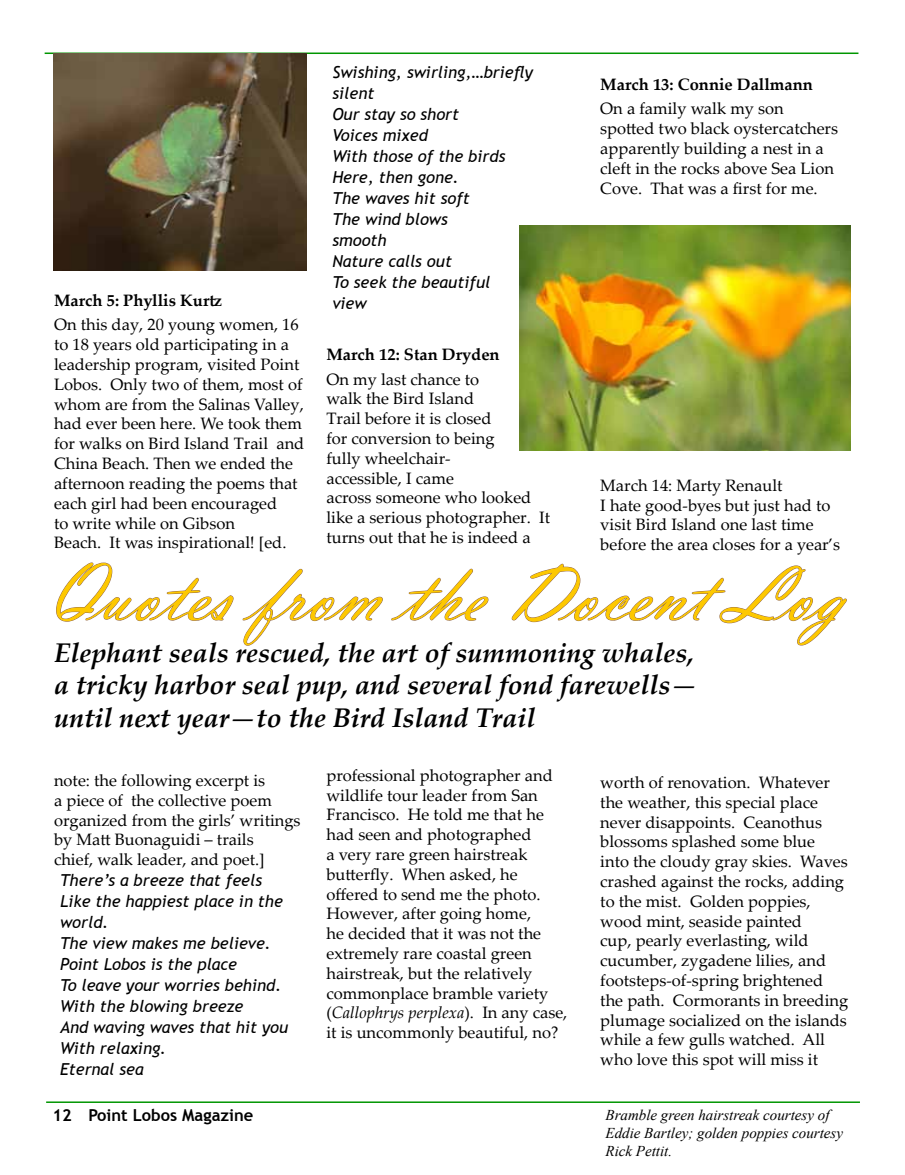
<style>
.page{position:relative;width:905px;height:1175px;background:#fff}
.page>*{position:absolute;margin:0;border:0;box-sizing:border-box;transform-origin:0 0}
.t1{font:84px "Vladimir Script";color:#fdc800}
.t2{font:italic 700 27px/32.4px "Palatino Linotype";color:#000;text-align:justify}
.t3{font:16.5px/19.8px "Palatino Linotype";color:#000}
.t4{font:italic 16.5px/21px "Trebuchet MS";color:#000}
.t5{font:700 16.5px "Palatino Linotype";color:#000}
.t6{font:700 16.5px "Trebuchet MS";color:#000}
.t7{font:italic 15px/18px "Times New Roman";color:#000}
.s1{font-style:italic}
</style>
<div class="page">
<hr style="left:46px;top:1101px;width:814px;height:1px;background:#009600">
<hr style="left:45px;top:52px;width:813px;height:2px;background:#009600">
<svg style="left:56px;top:562px;width:178px;height:60px"></svg>
<svg style="left:242px;top:568px;width:141px;height:78px"></svg>
<svg style="left:391px;top:568px;width:97px;height:53px"></svg>
<svg style="left:511px;top:563px;width:336px;height:83px"></svg>
<img style="left:53px;top:54px;width:254px;height:216px">
<img style="left:520px;top:226px;width:330px;height:225px">
<p class="t5" style="left:54px;top:289px;width:170px">March 5: Phyllis Kurtz</p>
<p class="t3" style="left:54px;top:314px;width:252px">On this day, 20 young women, 16 to 18 years old participating in a leadership program, visited Point<br>Lobos. Only two of them, most of whom are from the Salinas Valley, had ever been here. We took them for walks on Bird Island Trail and<br>China Beach. Then we ended the afternoon reading the poems that each girl had been encouraged<br>to write while on Gibson<br>Beach. It was inspirational! [ed.</p>
<p class="t4" style="left:332px;top:62px;width:202px">Swishing, swirling,…briefly silent<br>Our stay so short<br>Voices mixed<br>With those of the birds<br>Here, then gone.<br>The waves hit soft<br>The wind blows<br>smooth<br>Nature calls out<br>To seek the beautiful<br>view</p>
<p class="t5" style="left:326px;top:343px;width:175px">March 12: Stan Dryden</p>
<p class="t3" style="left:326px;top:368px;width:225px">On my last chance to<br>walk the Bird Island<br>Trail before it is closed<br>for conversion to being<br>fully wheelchair-<br>accessible, I came<br>across someone who looked like a serious photographer. It turns out that he is indeed a</p>
<p class="t5" style="left:600px;top:73px;width:214px">March 13: Connie Dallmann</p>
<p class="t3" style="left:600px;top:98px;width:239px">On a family walk my son spotted two black oystercatchers apparently building a nest in a cleft in the rocks above Sea Lion<br>Cove. That was a first for me.</p>
<p class="t3" style="left:600px;top:474px;width:241px">March 14: Marty Renault<br>I hate good-byes but just had to visit Bird Island one last time before the area closes for a year’s</p>
<h1 class="t1" style="left:46px;top:544px;width:799px">Quotes from the Docent Log</h1>
<h2 class="t2" style="left:54px;top:635px;width:644px">Elephant seals rescued, the art of summoning whales, a tricky harbor seal pup, and several fond farewells— until next year—to the Bird Island Trail</h2>
<p class="t3" style="left:54px;top:770px;width:248px">note: the following excerpt is<br>a piece of the collective poem organized from the girls’ writings by Matt Buonaguidi – trails<br>chief, walk leader, and poet.]</p>
<p class="t4" style="left:60px;top:870px;width:230px">There’s a breeze that feels<br>Like the happiest place in the world.<br>The view makes me believe.<br>Point Lobos is the place<br>To leave your worries behind.<br>With the blowing breeze<br>And waving waves that hit you<br>With relaxing.<br>Eternal sea</p>
<p class="t6" style="left:52px;top:1104px;width:202px">12<sup>12</sup> Point Lobos Magazine</p>
<p class="t3" style="left:326px;top:764px;width:242px">professional photographer and wildlife tour leader from San<br>Francisco. He told me that he had seen and photographed<br>a very rare green hairstreak butterfly. When asked, he offered to send me the photo.<br>However, after going home,<br>he decided that it was not the extremely rare coastal green hairstreak, but the relatively commonplace bramble variety (<span class="s1">Callophrys perplexa</span>). In any case, it is uncommonly beautiful, no?</p>
<p class="t3" style="left:600px;top:771px;width:249px">worth of renovation. Whatever the weather, this special place never disappoints. Ceanothus blossoms splashed some blue<br>into the cloudy gray skies. Waves crashed against the rocks, adding to the mist. Golden poppies, wood mint, seaside painted<br>cup, pearly everlasting, wild cucumber, zygadene lilies, and footsteps-of-spring brightened the path. Cormorants in breeding plumage socialized on the islands while a few gulls watched. All who love this spot will miss it</p>
<p class="t7" style="left:605px;top:1105px;width:239px">Bramble green hairstreak courtesy of<br>Eddie Bartley; golden poppies courtesy<br>Rick Pettit.</p>
</div>
